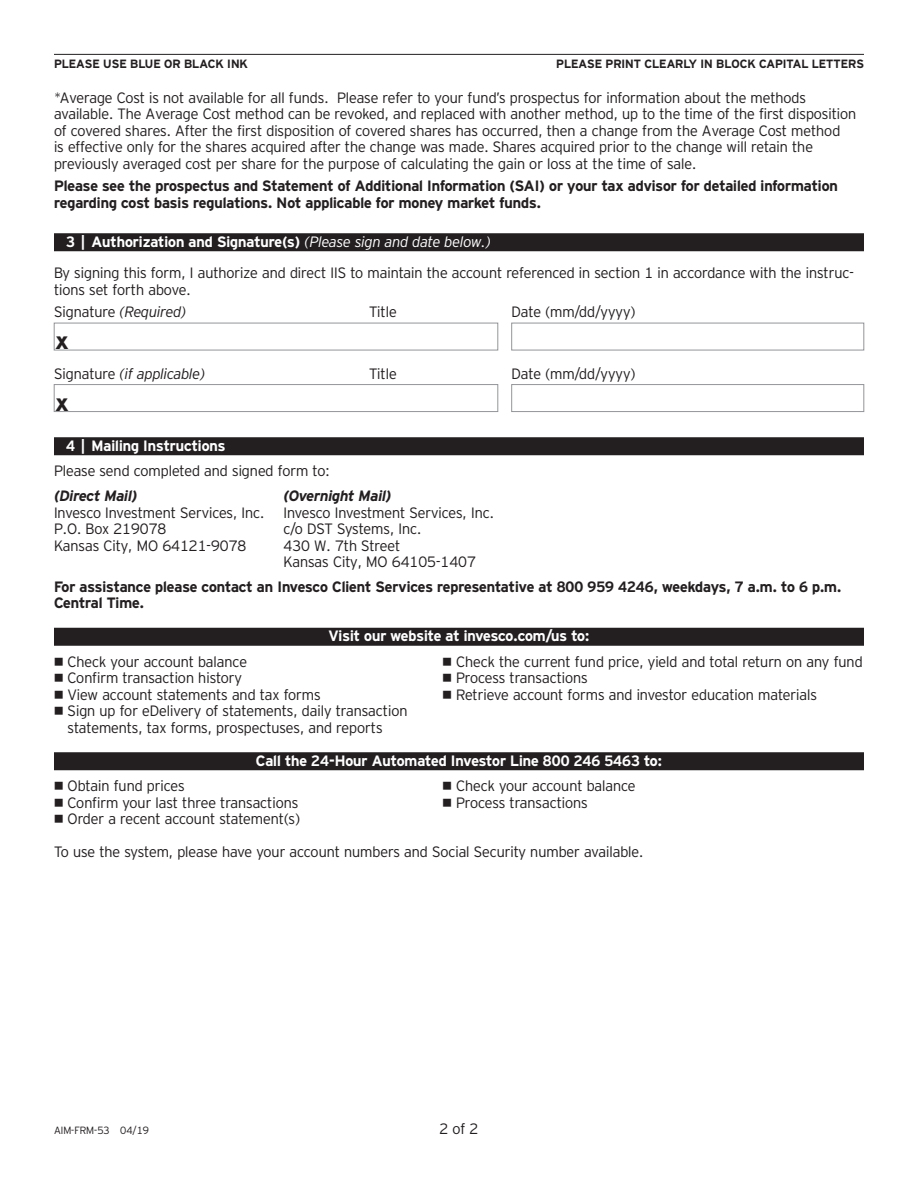
<style>
.page{position:relative;width:918px;height:1188px;background:#fff}
.page>*{position:absolute;margin:0;border:0;box-sizing:border-box;transform-origin:0 0}
.t1{font:700 24px "Invesco Interstate";color:#231f20}
.t2{font:300 15px/16.5px "Invesco Interstate";color:#231f20}
.t3{font:700 15px/16.5px "Invesco Interstate";color:#231f20}
.t4{font:700 15px "Invesco Interstate";color:#fff}
.t5{font:italic 700 15px "Invesco Interstate";color:#231f20}
.t6{font:italic 300 15px "Invesco Interstate";color:#231f20}
.t7{font:700 12px "Invesco Interstate";color:#231f20}
.t8{font:300 10.5px "Invesco Interstate";color:#231f20}
.s1{font-weight:700;color:#fff}
.s2{font-style:italic;color:#fff}
.s3{font-style:italic}
.s4{font-style:normal}
</style>
<div class="page">
<hr style="left:54px;top:54px;width:810px;height:1px;background:#231f20">
<div style="left:54px;top:233px;width:810px;height:18px;background:#231f20"></div>
<div style="left:54px;top:437px;width:810px;height:18px;background:#231f20"></div>
<div style="left:54px;top:628px;width:810px;height:18px;background:#231f20"></div>
<div style="left:54px;top:752px;width:810px;height:18px;background:#231f20"></div>
<div style="left:512px;top:323px;width:352px;height:27px;border:1px solid #939598"></div>
<div style="left:54px;top:323px;width:444px;height:27px;border:1px solid #939598"></div>
<div style="left:512px;top:384px;width:352px;height:28px;border:1px solid #939598"></div>
<div style="left:54px;top:384px;width:444px;height:28px;border:1px solid #939598"></div>
<p class="t7" style="left:54px;top:57px;width:195px">PLEASE USE BLUE OR BLACK INK</p>
<p class="t7" style="left:556px;top:57px;width:309px">PLEASE PRINT CLEARLY IN BLOCK CAPITAL LETTERS</p>
<p class="t2" style="left:54px;top:89px;width:804px">*Average Cost is not available for all funds. Please refer to your fund’s prospectus for information about the methods available. The Average Cost method can be revoked, and replaced with another method, up to the time of the first disposition of covered shares. After the first disposition of covered shares has occurred, then a change from the Average Cost method<br>is effective only for the shares acquired after the change was made. Shares acquired prior to the change will retain the previously averaged cost per share for the purpose of calculating the gain or loss at the time of sale.</p>
<p class="t3" style="left:54px;top:178px;width:785px">Please see the prospectus and Statement of Additional Information (SAI) or your tax advisor for detailed information regarding cost basis regulations. Not applicable for money market funds.</p>
<p class="t2" style="left:54px;top:226px;width:801px;line-height:31.5px;text-indent:12px"><span class="s1">3 | Authorization and Signature(s)</span> <span class="s2">(Please sign and date below.)<br></span>By signing this form, I authorize and direct IIS to maintain the account referenced in section 1 in accordance with the instruc-</p>
<p class="t2" style="left:54px;top:278px;width:138px;line-height:22.5px">tions set forth above.<br>Signature <span class="s3">(Required)</span></p>
<p class="t2" style="left:369px;top:304px;width:29px">Title</p>
<p class="t2" style="left:512px;top:304px;width:126px">Date (mm/dd/yyyy)</p>
<h1 class="t1" style="left:55px;top:326px;width:15px">x</h1>
<p class="t6" style="left:54px;top:364px;width:153px"><span class="s4">Signature</span> (if applicable)</p>
<p class="t2" style="left:369px;top:365px;width:29px">Title</p>
<p class="t2" style="left:512px;top:365px;width:126px">Date (mm/dd/yyyy)</p>
<h1 class="t1" style="left:55px;top:388px;width:15px">x</h1>
<p class="t4" style="left:66px;top:436px;width:161px">4 | Mailing Instructions</p>
<p class="t2" style="left:54px;top:463px;width:277px">Please send completed and signed form to:</p>
<p class="t5" style="left:54px;top:487px;width:85px">(Direct Mail)</p>
<p class="t5" style="left:284px;top:487px;width:110px">(Overnight Mail)</p>
<p class="t2" style="left:54px;top:504px;width:212px">Invesco Investment Services, Inc.</p>
<p class="t2" style="left:284px;top:504px;width:212px">Invesco Investment Services, Inc.</p>
<p class="t2" style="left:54px;top:520px;width:114px">P.O. Box 219078</p>
<p class="t2" style="left:284px;top:520px;width:139px">c/o DST Systems, Inc.</p>
<p class="t2" style="left:54px;top:537px;width:194px">Kansas City, MO 64121-9078</p>
<p class="t2" style="left:284px;top:537px;width:194px">430 W. 7th Street<br>Kansas City, MO 64105-1407</p>
<p class="t3" style="left:54px;top:578px;width:789px">For assistance please contact an Invesco Client Services representative at 800 959 4246, weekdays, 7 a.m. to 6 p.m.<br>Central Time.</p>
<p class="t4" style="left:329px;top:627px;width:262px">Visit our website at invesco.com/us to:</p>
<p class="t2" style="left:54px;top:653px;width:195px">• Check your account balance</p>
<p class="t2" style="left:442px;top:653px;width:422px">• Check the current fund price, yield and total return on any fund</p>
<p class="t2" style="left:54px;top:670px;width:190px">• Confirm transaction history</p>
<p class="t2" style="left:442px;top:670px;width:147px">• Process transactions</p>
<p class="t2" style="left:54px;top:686px;width:268px">• View account statements and tax forms</p>
<p class="t2" style="left:442px;top:686px;width:376px">• Retrieve account forms and investor education materials</p>
<p class="t2" style="left:68px;top:703px;width:341px;text-indent:-14px">• Sign up for eDelivery of statements, daily transaction statements, tax forms, prospectuses, and reports</p>
<p class="t4" style="left:256px;top:751px;width:408px">Call the 24-Hour Automated Investor Line 800 246 5463 to:</p>
<p class="t2" style="left:54px;top:778px;width:132px">• Obtain fund prices</p>
<p class="t2" style="left:442px;top:778px;width:195px">• Check your account balance</p>
<p class="t2" style="left:54px;top:794px;width:246px">• Confirm your last three transactions</p>
<p class="t2" style="left:442px;top:794px;width:147px">• Process transactions</p>
<p class="t2" style="left:54px;top:811px;width:248px">• Order a recent account statement(s)</p>
<p class="t2" style="left:54px;top:844px;width:591px">To use the system, please have your account numbers and Social Security number available.</p>
<p class="t8" style="left:54px;top:1124px;width:97px">AIM-FRM-53 04/19</p>
<p class="t2" style="left:440px;top:1120px;width:40px">2 of 2</p>
</div>
